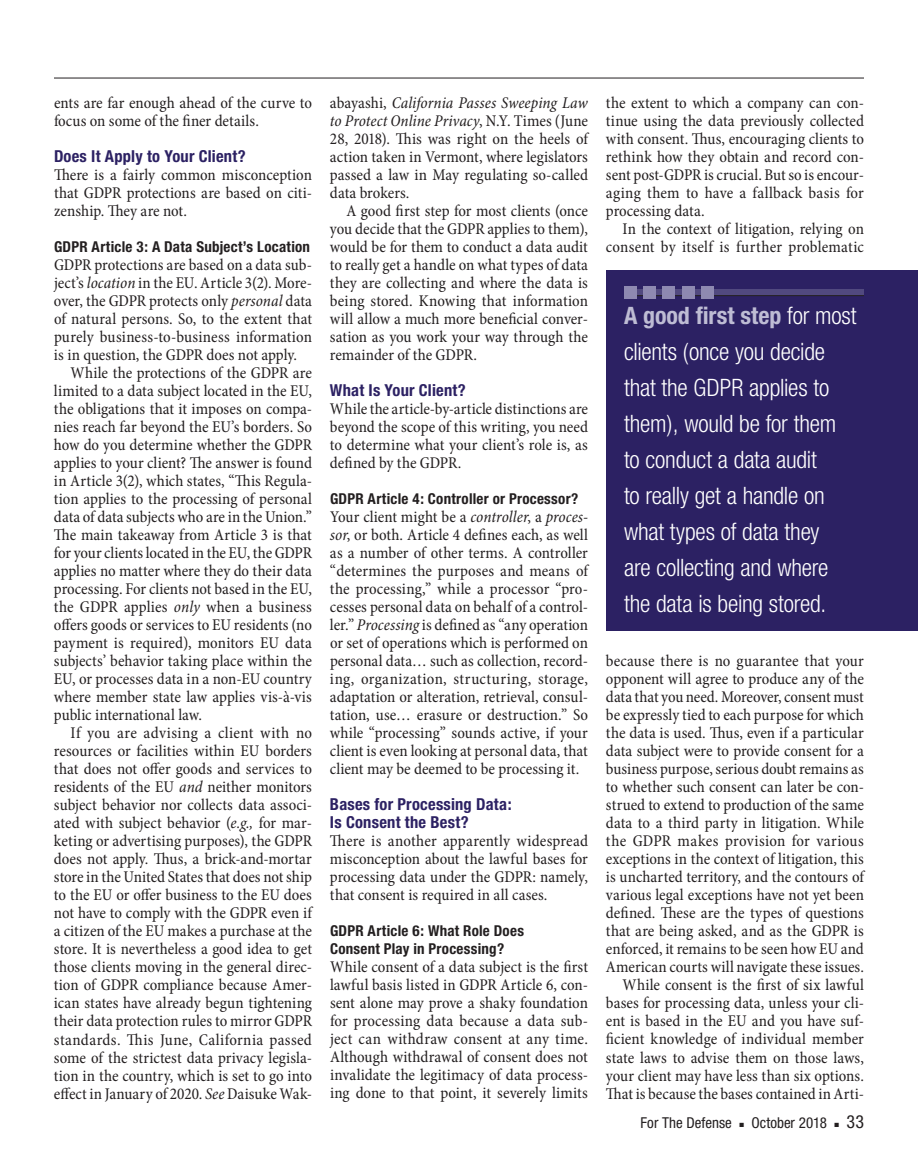
<style>
.page{position:relative;width:918px;height:1175px;background:#fff}
.page>*{position:absolute;margin:0;border:0;box-sizing:border-box;transform-origin:0 0}
.t1{font:300 condensed 24px/36px "Helvetica Neue";letter-spacing:-.01em;color:#fff}
.t2{font:condensed 18px "Helvetica Neue";color:#231f20}
.t3{font:condensed 16.5px/18px "Minion Pro";color:#231f20;text-align:justify}
.t4{font:700 condensed 16.5px/18px "Helvetica Neue";letter-spacing:.015em;color:#2c2163}
.t5{font:condensed 16.5px "Minion Pro";letter-spacing:.025em;color:#231f20}
.t6{font:condensed 16.5px "Minion Pro";letter-spacing:.02em;color:#231f20}
.t7{font:700 condensed 15px/18px "Helvetica Neue";letter-spacing:.015em;color:#231f20}
.t8{font:condensed 15px "Helvetica Neue";color:#231f20}
.s1{font-style:italic}
.s2{font-weight:700;color:#bebcd4}
</style>
<div class="page">
<hr style="left:54px;top:78px;width:810px;height:1px;background:#231f20">
<div style="left:606px;top:270px;width:312px;height:360px;background:#2c2163"></div>
<div style="left:624px;top:290px;width:240px;height:6px;background:#51497f"></div>
<hr style="left:624px;top:295px;width:240px;height:1px;background:#231f20">
<div style="left:624px;top:286px;width:12px;height:13px;background:#8e89b1"></div>
<div style="left:643px;top:286px;width:13px;height:13px;background:#8e89b1"></div>
<div style="left:663px;top:286px;width:12px;height:13px;background:#8e89b1"></div>
<div style="left:682px;top:286px;width:13px;height:13px;background:#8e89b1"></div>
<div style="left:702px;top:286px;width:12px;height:13px;background:#8e89b1"></div>
<p class="t3" style="left:54px;top:94px;width:259px">ents are far enough ahead of the curve to focus on some of the finer details.</p>
<p class="t4" style="left:54px;top:147px;width:193px">Does It Apply to Your Client?</p>
<p class="t3" style="left:54px;top:166px;width:259px">There is a fairly common misconception that GDPR protections are based on citi&shy;zenship. They are not.</p>
<p class="t7" style="left:54px;top:237px;width:258px">GDPR Article 3: A Data Subject’s Location</p>
<p class="t3" style="left:54px;top:256px;width:259px">GDPR protections are based on a data sub-</p>
<p class="t3" style="left:54px;top:274px;width:259px">ject’s <span class="s1">location</span> in the EU. Article 3(2). More-</p>
<p class="t3" style="left:54px;top:292px;width:260px">over, the GDPR protects only <span class="s1">personal</span> data</p>
<p class="t3" style="left:54px;top:310px;width:260px">of natural persons. So, to the extent that</p>
<p class="t3" style="left:54px;top:328px;width:259px">purely business-to-business information</p>
<p class="t3" style="left:54px;top:346px;width:245px">is in question, the GDPR does not apply.</p>
<p class="t3" style="left:70px;top:364px;width:243px">While the protections of the GDPR are</p>
<p class="t3" style="left:54px;top:382px;width:259px">limited to a data subject located in the EU,</p>
<p class="t3" style="left:54px;top:400px;width:259px">the obligations that it imposes on compa-</p>
<p class="t3" style="left:54px;top:418px;width:259px">nies reach far beyond the EU’s borders. So</p>
<p class="t3" style="left:54px;top:436px;width:260px">how do you determine whether the GDPR</p>
<p class="t3" style="left:54px;top:454px;width:260px">applies to your client? The answer is found</p>
<p class="t3" style="left:54px;top:472px;width:259px">in Article 3(2), which states, “This Regula-</p>
<p class="t3" style="left:54px;top:490px;width:259px">tion applies to the processing of personal</p>
<p class="t3" style="left:54px;top:508px;width:260px">data of data subjects who are in the Union.”</p>
<p class="t3" style="left:54px;top:526px;width:259px">The main takeaway from Article 3 is that</p>
<p class="t3" style="left:54px;top:544px;width:259px">for your clients located in the EU, the GDPR</p>
<p class="t3" style="left:54px;top:562px;width:259px">applies no matter where they do their data</p>
<p class="t3" style="left:54px;top:580px;width:259px">processing. For clients not based in the EU,</p>
<p class="t3" style="left:54px;top:598px;width:259px">the GDPR applies <span class="s1">only</span> when a business</p>
<p class="t3" style="left:54px;top:616px;width:259px">offers goods or services to EU residents (no</p>
<p class="t3" style="left:54px;top:634px;width:259px">payment is required), monitors EU data</p>
<p class="t3" style="left:54px;top:652px;width:260px">subjects’ behavior taking place within the</p>
<p class="t3" style="left:54px;top:670px;width:259px">EU, or processes data in a non-EU country</p>
<p class="t3" style="left:54px;top:688px;width:260px">where member state law applies vis-à-vis</p>
<p class="t3" style="left:54px;top:706px;width:150px">public international law.</p>
<p class="t6" style="left:70px;top:722px;width:243px">If you are advising a client with no</p>
<p class="t3" style="left:54px;top:742px;width:259px">resources or facilities within EU borders</p>
<p class="t3" style="left:54px;top:760px;width:260px">that does not offer goods and services to</p>
<p class="t3" style="left:54px;top:778px;width:260px">residents of the EU <span class="s1">and</span> neither monitors</p>
<p class="t3" style="left:54px;top:796px;width:259px">subject behavior nor collects data associ-</p>
<p class="t3" style="left:54px;top:814px;width:259px">ated with subject behavior (<span class="s1">e.g.,</span> for mar-</p>
<p class="t3" style="left:54px;top:832px;width:259px">keting or advertising purposes), the GDPR</p>
<p class="t3" style="left:54px;top:850px;width:260px">does not apply. Thus, a brick-and-mortar</p>
<p class="t3" style="left:54px;top:868px;width:260px">store in the United States that does not ship</p>
<p class="t3" style="left:54px;top:886px;width:259px">to the EU or offer business to the EU does</p>
<p class="t3" style="left:54px;top:904px;width:260px">not have to comply with the GDPR even if</p>
<p class="t3" style="left:54px;top:922px;width:260px">a citizen of the EU makes a purchase at the</p>
<p class="t3" style="left:54px;top:940px;width:260px">store. It is nevertheless a good idea to get</p>
<p class="t3" style="left:54px;top:958px;width:259px">those clients moving in the general direc-</p>
<p class="t3" style="left:54px;top:976px;width:259px">tion of GDPR compliance because Amer-</p>
<p class="t3" style="left:54px;top:994px;width:259px">ican states have already begun tightening</p>
<p class="t3" style="left:54px;top:1012px;width:260px">their data protection rules to mirror GDPR</p>
<p class="t5" style="left:54px;top:1028px;width:259px">standards. This June, California passed</p>
<p class="t3" style="left:54px;top:1048px;width:259px">some of the strictest data privacy legisla-</p>
<p class="t3" style="left:54px;top:1066px;width:259px">tion in the country, which is set to go into</p>
<p class="t3" style="left:54px;top:1084px;width:259px">effect in January of 2020. <span class="s1">See</span> Daisuke Wak-</p>
<p class="t3" style="left:330px;top:94px;width:260px">abayashi, <span class="s1">California Passes Sweeping Law to Protect Online Privacy</span>, N.Y. Times (June 28, 2018). This was right on the heels of action taken in Vermont, where legislators passed a law in May regulating so-called data brokers.</p>
<p class="t3" style="left:330px;top:202px;width:260px;text-indent:16px">A good first step for most clients (once you decide that the GDPR applies to them), would be for them to conduct a data audit to really get a handle on what types of data they are collecting and where the data is being stored. Knowing that information will allow a much more beneficial conver&shy;sation as you work your way through the remainder of the GDPR.</p>
<p class="t4" style="left:330px;top:381px;width:137px">What Is Your Client?</p>
<p class="t3" style="left:330px;top:400px;width:260px">While the article-by-article distinctions are beyond the scope of this writing, you need to determine what your client’s role is, as defined by the GDPR.</p>
<p class="t7" style="left:330px;top:489px;width:250px">GDPR Article 4: Controller or Processor?</p>
<p class="t3" style="left:330px;top:508px;width:260px">Your client might be a <span class="s1">controller</span>, a <span class="s1">proces&shy;sor</span>, or both. Article 4 defines each, as well as a number of other terms. A controller “determines the purposes and means of the processing,” while a processor “pro&shy;cesses personal data on behalf of a control&shy;ler.” <span class="s1">Processing</span> is defined as “any operation or set of operations which is performed on personal data… such as collection, record&shy;ing, organization, structuring, storage, adaptation or alteration, retrieval, consul&shy;tation, use… erasure or destruction.” So while “processing” sounds active, if your client is even looking at personal data, that client may be deemed to be processing it.</p>
<p class="t4" style="left:330px;top:795px;width:183px">Bases for Processing Data:<br>Is Consent the Best?</p>
<p class="t3" style="left:330px;top:832px;width:260px">There is another apparently widespread misconception about the lawful bases for processing data under the GDPR: namely, that consent is required in all cases.</p>
<p class="t7" style="left:330px;top:921px;width:195px">GDPR Article 6: What Role Does<br>Consent Play in Processing?</p>
<p class="t3" style="left:330px;top:958px;width:260px">While consent of a data subject is the first lawful basis listed in GDPR Article 6, con&shy;sent alone may prove a shaky foundation for processing data because a data sub&shy;ject can withdraw consent at any time.<br>Although withdrawal of consent does not invalidate the legitimacy of data process&shy;ing done to that point, it severely limits</p>
<p class="t3" style="left:606px;top:94px;width:260px">the extent to which a company can con&shy;tinue using the data previously collected with consent. Thus, encouraging clients to rethink how they obtain and record con&shy;sent post-GDPR is crucial. But so is encour&shy;aging them to have a fallback basis for processing data.</p>
<p class="t3" style="left:606px;top:220px;width:260px;text-align:right">In the context of litigation, relying on consent by itself is further problematic</p>
<h1 class="t1" style="left:624px;top:297px;width:234px"><span class="s2">A good first step</span> for most clients (once you decide that the GDPR applies to them), would be for them to conduct a data audit<br>to really get a handle on what types of data they<br>are collecting and where the data is being stored.</h1>
<p class="t3" style="left:606px;top:652px;width:260px;text-align:right">because there is no guarantee that your opponent will agree to produce any of the data that you need. Moreover, consent must be expressly tied to each purpose for which the data is used. Thus, even if a particular data subject were to provide consent for a business purpose, serious doubt remains as to whether such consent can later be con&shy;strued to extend to production of the same data to a third party in litigation. While the GDPR makes provision for various exceptions in the context of litigation, this is uncharted territory, and the contours of various legal exceptions have not yet been defined. These are the types of questions that are being asked, and as the GDPR is enforced, it remains to be seen how EU and American courts will navigate these issues.<br>While consent is the first of six lawful bases for processing data, unless your cli&shy;ent is based in the EU and you have suf&shy;ficient knowledge of individual member state laws to advise them on those laws, your client may have less than six options.<br>That is because the bases contained in Arti-</p>
<p class="t8" style="left:640px;top:1114px;width:93px">For The Defense</p>
<p class="t8" style="left:739px;top:1114px;width:89px">■ October 2018</p>
<p class="t2" style="left:834px;top:1111px;width:31px">■ 33</p>
</div>
